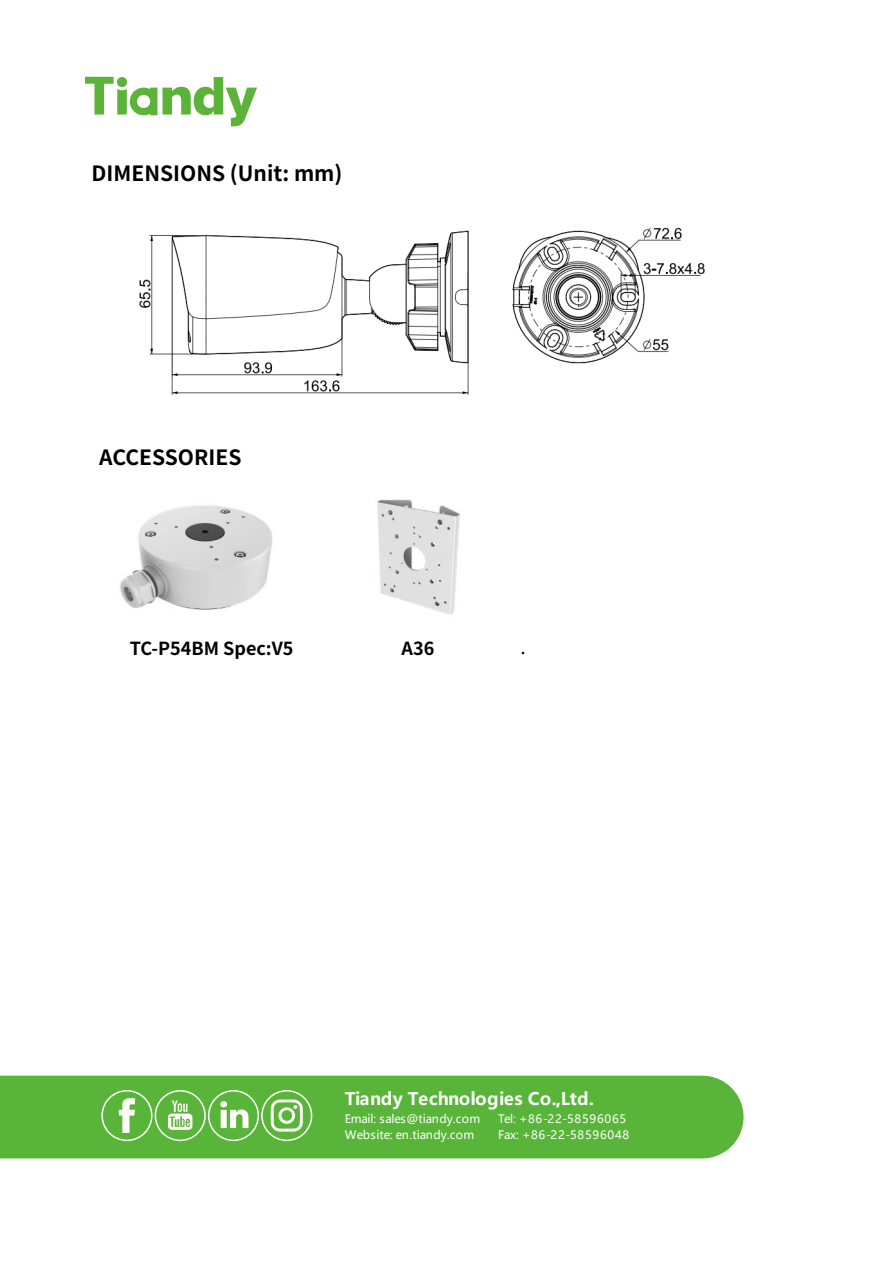
<style>
.page{position:relative;width:893px;height:1263px;background:#fff}
.page>*{position:absolute;margin:0;border:0;box-sizing:border-box;transform-origin:0 0}
.t1{font:700 21px "Source Han Sans CN";color:#000}
.t2{font:700 18px "Source Han Sans CN";color:#000}
.t3{font:700 17.25px "Microsoft Ya Hei";letter-spacing:.005em;color:#fff}
.t4{font:700 13.5px "Source Han Sans CN";color:#000}
.t5{font:11.55px/15.8px "Microsoft Ya Hei";letter-spacing:.015em;color:#fff}
.t6{font:11.55px/16px "Microsoft Ya Hei";letter-spacing:.065em;color:#fff}
</style>
<div class="page">
<svg style="left:85px;top:77px;width:172px;height:49px"></svg>
<div style="left:0;top:1076px;width:743px;height:82px;background:#58b539"></div>
<div style="left:101px;top:1090px;width:51px;height:51px;border:2px solid #fff;border-radius:50%"></div>
<svg style="left:119px;top:1098px;width:16px;height:35px"></svg>
<div style="left:155px;top:1090px;width:51px;height:51px;border:2px solid #fff;border-radius:50%"></div>
<svg style="left:168px;top:1100px;width:24px;height:30px"></svg>
<div style="left:208px;top:1090px;width:51px;height:51px;border:2px solid #fff;border-radius:50%"></div>
<svg style="left:220px;top:1101px;width:28px;height:27px"></svg>
<div style="left:261px;top:1090px;width:51px;height:51px;border:2px solid #fff;border-radius:50%"></div>
<svg style="left:271px;top:1099px;width:32px;height:33px"></svg>
<img style="left:139px;top:227px;width:566px;height:168px">
<img style="left:120px;top:505px;width:153px;height:105px">
<img style="left:377px;top:499px;width:83px;height:116px">
<h1 class="t1" style="left:92px;top:161px;width:252px">DIMENSIONS (Unit: mm)</h1>
<h1 class="t1" style="left:99px;top:446px;width:144px">ACCESSORIES</h1>
<h2 class="t2" style="left:130px;top:638px;width:165px">TC-P54BM Spec:V5</h2>
<h2 class="t2" style="left:402px;top:638px;width:34px">A36</h2>
<p class="t4" style="left:519px;top:646px;width:9px">·</p>
<h3 class="t3" style="left:345px;top:1087px;width:251px">Tiandy Technologies Co.,Ltd.</h3>
<p class="t5" style="left:345px;top:1110px;width:137px">Email: sales@tiandy.com<br>Website: en.tiandy.com</p>
<p class="t6" style="left:498px;top:1110px;width:133px">Tel: +86-22-58596065<br>Fax: +86-22-58596048</p>
</div>
